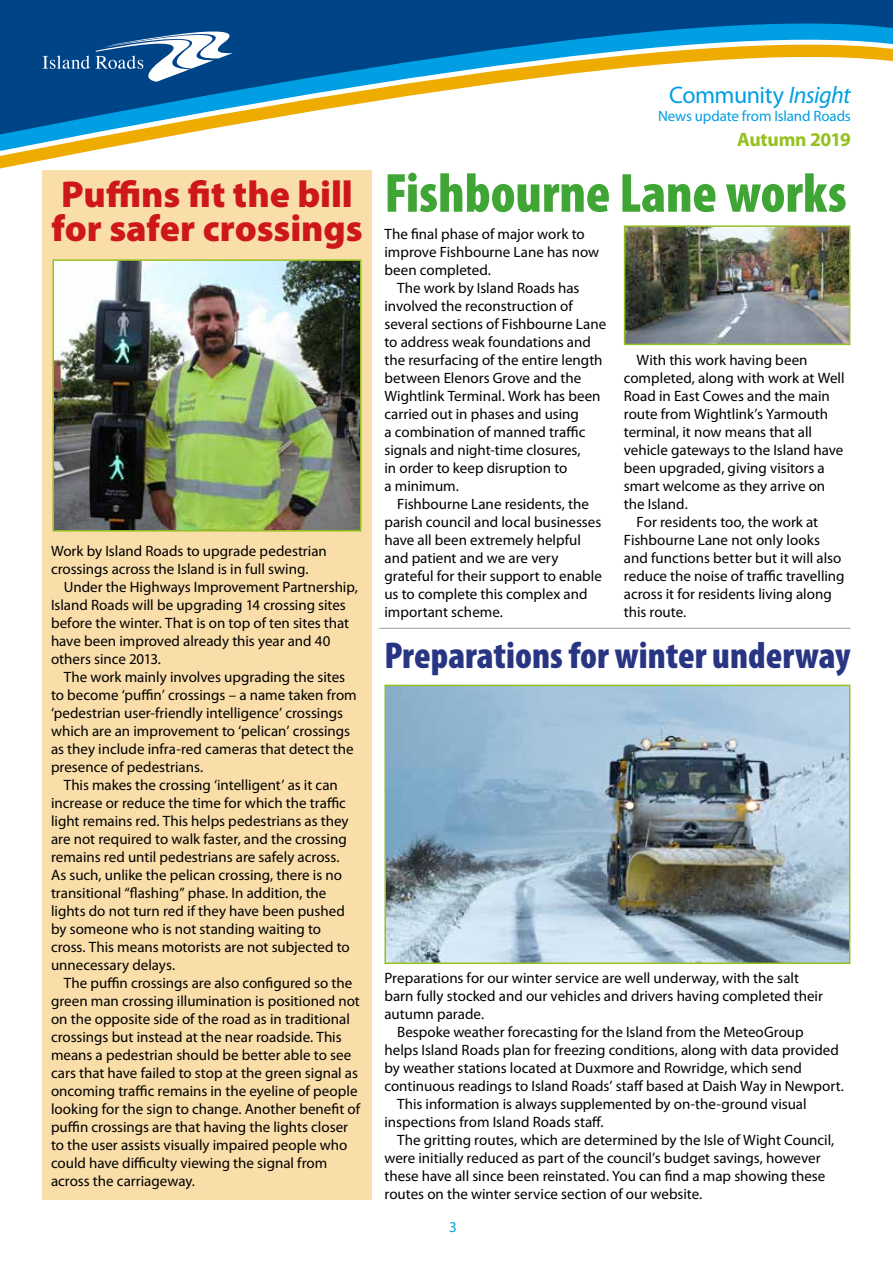
<style>
.page{position:relative;width:893px;height:1263px;background:#fff}
.page>*{position:absolute;margin:0;border:0;box-sizing:border-box;transform-origin:0 0}
.t1{font:900 condensed 55.5px "Myriad Pro";color:#3fa535}
.t2{font:900 37.5px/34.5px "Myriad Pro";letter-spacing:-.005em;color:#cd171a}
.t3{font:900 condensed 37.5px "Myriad Pro";color:#283583}
.t4{font:24px "Myriad Pro";letter-spacing:-.02em;color:#009fe3}
.t5{font:700 19.5px "Myriad Pro";letter-spacing:-.015em;color:#95c11f}
.t6{font:15px/18px "Myriad Pro";color:#000}
.t7{font:15px "Myriad Pro";letter-spacing:-.01em;color:#009fe3}
.s1{font-style:italic}
</style>
<div class="page">
<svg style="left:0;top:3px;width:893px;height:194px"></svg>
<svg style="left:43px;top:55px;width:47px;height:14px"></svg>
<svg style="left:96px;top:19px;width:162px;height:63px"></svg>
<div style="left:43px;top:170px;width:329px;height:1029px;background:#fadeaa"></div>
<img style="left:627px;top:228px;width:220px;height:114px">
<div style="left:624px;top:225px;width:226px;height:120px;border:2px solid #95c11f"></div>
<img style="left:387px;top:688px;width:460px;height:273px">
<div style="left:384px;top:685px;width:466px;height:279px;border:2px solid #95c11f"></div>
<hr style="left:379px;top:628px;width:471px;height:1px;background:#9d9d9c">
<img style="left:55px;top:262px;width:303px;height:266px">
<div style="left:52px;top:259px;width:309px;height:272px;border:2px solid #95c11f"></div>
<h2 class="t2" style="left:51px;top:175px;width:313px">Puffins fit the bill for safer crossings</h2>
<p class="t6" style="left:51px;top:542px;width:277px">Work by Island Roads to upgrade pedestrian crossings across the Island is in full swing.</p>
<p class="t6" style="left:51px;top:578px;width:308px;text-indent:13px">Under the Highways Improvement Partnership, Island Roads will be upgrading 14 crossing sites before the winter. That is on top of ten sites that have been improved already this year and 40 others since 2013.</p>
<p class="t6" style="left:51px;top:668px;width:307px;text-indent:13px">The work mainly involves upgrading the sites to become ‘puffin’ crossings – a name taken from ‘pedestrian user-friendly intelligence’ crossings which are an improvement to ‘pelican’ crossings as they include infra-red cameras that detect the presence of pedestrians.</p>
<p class="t6" style="left:51px;top:776px;width:300px;text-indent:13px">This makes the crossing ‘intelligent’ as it can increase or reduce the time for which the traffic light remains red. This helps pedestrians as they are not required to walk faster, and the crossing remains red until pedestrians are safely across.<br>As such, unlike the pelican crossing, there is no transitional “flashing” phase. In addition, the lights do not turn red if they have been pushed by someone who is not standing waiting to cross. This means motorists are not subjected to unnecessary delays.</p>
<p class="t6" style="left:51px;top:974px;width:311px;text-indent:13px">The puffin crossings are also configured so the green man crossing illumination is positioned not on the opposite side of the road as in traditional crossings but instead at the near roadside. This means a pedestrian should be better able to see cars that have failed to stop at the green signal as oncoming traffic remains in the eyeline of people looking for the sign to change. Another benefit of puffin crossings are that having the lights closer to the user assists visually impaired people who could have difficulty viewing the signal from across the carriageway.</p>
<h3 class="t4" style="left:669px;top:80px;width:183px">Community <span class="s1">Insight</span></h3>
<p class="t7" style="left:658px;top:107px;width:194px">News update from Island Roads</p>
<h3 class="t5" style="left:737px;top:127px;width:115px">Autumn 2019</h3>
<h1 class="t1" style="left:384px;top:158px;width:464px">Fishbourne Lane works</h1>
<p class="t6" style="left:384px;top:224px;width:216px">The final phase of major work to improve Fishbourne Lane has now been completed.</p>
<p class="t6" style="left:384px;top:278px;width:223px;text-indent:13px">The work by Island Roads has involved the reconstruction of several sections of Fishbourne Lane to address weak foundations and the resurfacing of the entire length between Elenors Grove and the<br>Wightlink Terminal. Work has been carried out in phases and using<br>a combination of manned traffic signals and night-time closures,<br>in order to keep disruption to<br>a minimum.</p>
<p class="t6" style="left:384px;top:494px;width:219px;text-indent:13px">Fishbourne Lane residents, the parish council and local businesses have all been extremely helpful and patient and we are very grateful for their support to enable us to complete this complex and important scheme.</p>
<p class="t6" style="left:637px;top:350px;width:172px">With this work having been</p>
<p class="t6" style="left:624px;top:368px;width:222px">completed, along with work at Well</p>
<p class="t6" style="left:624px;top:386px;width:207px">Road in East Cowes and the main</p>
<p class="t6" style="left:624px;top:404px;width:206px">route from Wightlink’s Yarmouth</p>
<p class="t6" style="left:624px;top:422px;width:190px">terminal, it now means that all</p>
<p class="t6" style="left:624px;top:440px;width:221px">vehicle gateways to the Island have</p>
<p class="t6" style="left:624px;top:458px;width:202px">been upgraded, giving visitors a</p>
<p class="t6" style="left:624px;top:476px;width:203px">smart welcome as they arrive on</p>
<p class="t6" style="left:624px;top:494px;width:66px">the Island.</p>
<p class="t6" style="left:637px;top:512px;width:183px">For residents too, the work at</p>
<p class="t6" style="left:624px;top:530px;width:198px">Fishbourne Lane not only looks</p>
<p class="t6" style="left:624px;top:548px;width:219px">and functions better but it will also</p>
<p class="t6" style="left:624px;top:566px;width:222px">reduce the noise of traffic travelling</p>
<p class="t6" style="left:624px;top:584px;width:210px">across it for residents living along</p>
<p class="t6" style="left:624px;top:602px;width:64px">this route.</p>
<h2 class="t3" style="left:384px;top:632px;width:467px">Preparations for winter underway</h2>
<p class="t6" style="left:384px;top:969px;width:440px">Preparations for our winter service are well underway, with the salt barn fully stocked and our vehicles and drivers having completed their autumn parade.</p>
<p class="t6" style="left:397px;top:1023px;width:408px">Bespoke weather forecasting for the Island from the MeteoGroup</p>
<p class="t6" style="left:384px;top:1041px;width:456px">helps Island Roads plan for freezing conditions, along with data provided</p>
<p class="t6" style="left:384px;top:1059px;width:419px">by weather stations located at Duxmore and Rowridge, which send</p>
<p class="t6" style="left:384px;top:1077px;width:461px">continuous readings to Island Roads’ staff based at Daish Way in Newport.</p>
<p class="t6" style="left:397px;top:1095px;width:411px">This information is always supplemented by on-the-ground visual</p>
<p class="t6" style="left:384px;top:1113px;width:221px">inspections from Island Roads staff.</p>
<p class="t6" style="left:397px;top:1131px;width:439px">The gritting routes, which are determined by the Isle of Wight Council,</p>
<p class="t6" style="left:384px;top:1149px;width:438px">were initially reduced as part of the council’s budget savings, however</p>
<p class="t6" style="left:384px;top:1167px;width:442px">these have all since been reinstated. You can find a map showing these</p>
<p class="t6" style="left:384px;top:1185px;width:319px">routes on the winter service section of our website.</p>
<p class="t7" style="left:449px;top:1217px;width:9px">3</p>
</div>
